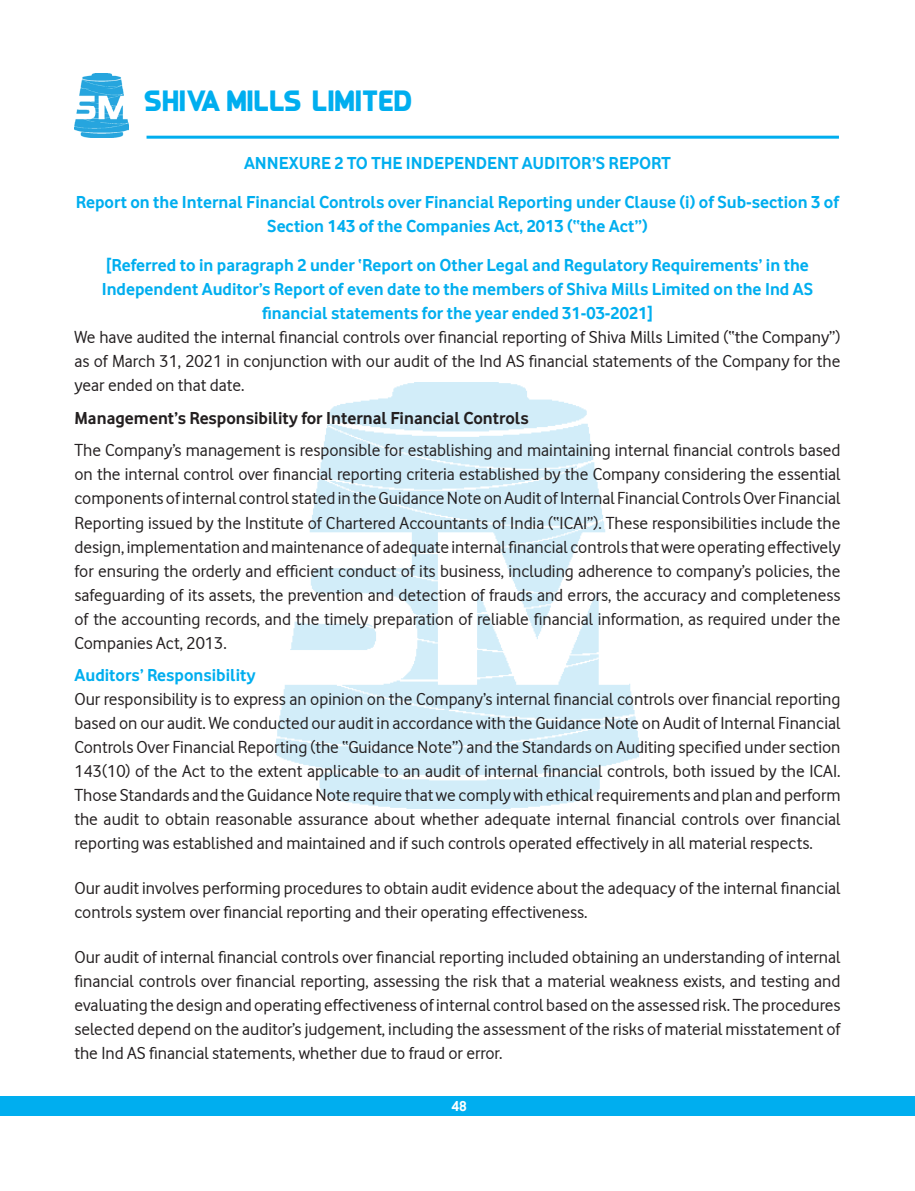
<style>
.page{position:relative;width:915px;height:1191px;background:#fff}
.page>*{position:absolute;margin:0;border:0;box-sizing:border-box;transform-origin:0 0}
.t1{font:30px "Queenof Camelot 2.0";color:#00aeef}
.t2{font:18px/24px "Vodafone Rg";color:#231f20;text-align:justify}
.t3{font:700 18px/39px "Vodafone Rg";color:#00aeef;text-align:center}
.t4{font:700 18px "Vodafone Rg";color:#231f20}
.t5{font:700 15px "Vodafone Rg";color:#fff}
</style>
<div class="page">
<hr style="left:146px;top:136px;width:692px;height:3px;background:#00aeef">
<div style="left:1px;top:1096px;width:913px;height:19px;background:#00aeef"></div>
<svg style="left:914px;top:1096px;width:1px;height:19px"></svg>
<img style="left:74px;top:73px;width:55px;height:64px">
<img style="left:276px;top:383px;width:362px;height:425px">
<h1 class="t1" style="left:145px;top:82px;width:270px">SHIVA MILLS LIMITED</h1>
<p class="t3" style="left:76px;top:144px;width:764px">ANNEXURE 2 TO THE INDEPENDENT AUDITOR’S REPORT<br>Report on the Internal Financial Controls over Financial Reporting under Clause (i) of Sub-section 3 of</p>
<p class="t3" style="left:106px;top:207px;width:704px">Section 143 of the Companies Act, 2013 (“the Act”)<br>[Referred to in paragraph 2 under ‘Report on Other Legal and Regulatory Requirements’ in the</p>
<p class="t3" style="left:102px;top:277px;width:712px;line-height:24px">Independent Auditor’s Report of even date to the members of Shiva Mills Limited on the Ind AS financial statements for the year ended 31-03-2021]</p>
<p class="t2" style="left:74px;top:325px;width:767px">We have audited the internal financial controls over financial reporting of Shiva Mills Limited (“the Company”) as of March 31, 2021 in conjunction with our audit of the Ind AS financial statements of the Company for the year ended on that date.</p>
<p class="t4" style="left:74px;top:407px;width:455px">Management’s Responsibility for Internal Financial Controls</p>
<p class="t2" style="left:74px;top:438px;width:767px">The Company’s management is responsible for establishing and maintaining internal financial controls based on the internal control over financial reporting criteria established by the Company considering the essential components of internal control stated in the Guidance Note on Audit of Internal Financial Controls Over Financial Reporting issued by the Institute of Chartered Accountants of India (“ICAI”). These responsibilities include the design, implementation and maintenance of adequate internal financial controls that were operating effectively for ensuring the orderly and efficient conduct of its business, including adherence to company’s policies, the safeguarding of its assets, the prevention and detection of frauds and errors, the accuracy and completeness of the accounting records, and the timely preparation of reliable financial information, as required under the Companies Act, 2013.</p>
<p class="t3" style="left:74px;top:655px;width:182px">Auditors’ Responsibility</p>
<p class="t2" style="left:74px;top:687px;width:767px">Our responsibility is to express an opinion on the Company’s internal financial controls over financial reporting based on our audit. We conducted our audit in accordance with the Guidance Note on Audit of Internal Financial Controls Over Financial Reporting (the “Guidance Note”) and the Standards on Auditing specified under section 143(10) of the Act to the extent applicable to an audit of internal financial controls, both issued by the ICAI.<br>Those Standards and the Guidance Note require that we comply with ethical requirements and plan and perform the audit to obtain reasonable assurance about whether adequate internal financial controls over financial reporting was established and maintained and if such controls operated effectively in all material respects.</p>
<p class="t2" style="left:74px;top:876px;width:767px">Our audit involves performing procedures to obtain audit evidence about the adequacy of the internal financial controls system over financial reporting and their operating effectiveness.</p>
<p class="t2" style="left:74px;top:945px;width:767px">Our audit of internal financial controls over financial reporting included obtaining an understanding of internal financial controls over financial reporting, assessing the risk that a material weakness exists, and testing and evaluating the design and operating effectiveness of internal control based on the assessed risk. The procedures selected depend on the auditor’s judgement, including the assessment of the risks of material misstatement of the Ind AS financial statements, whether due to fraud or error.</p>
<p class="t5" style="left:451px;top:1097px;width:17px">48</p>
</div>
